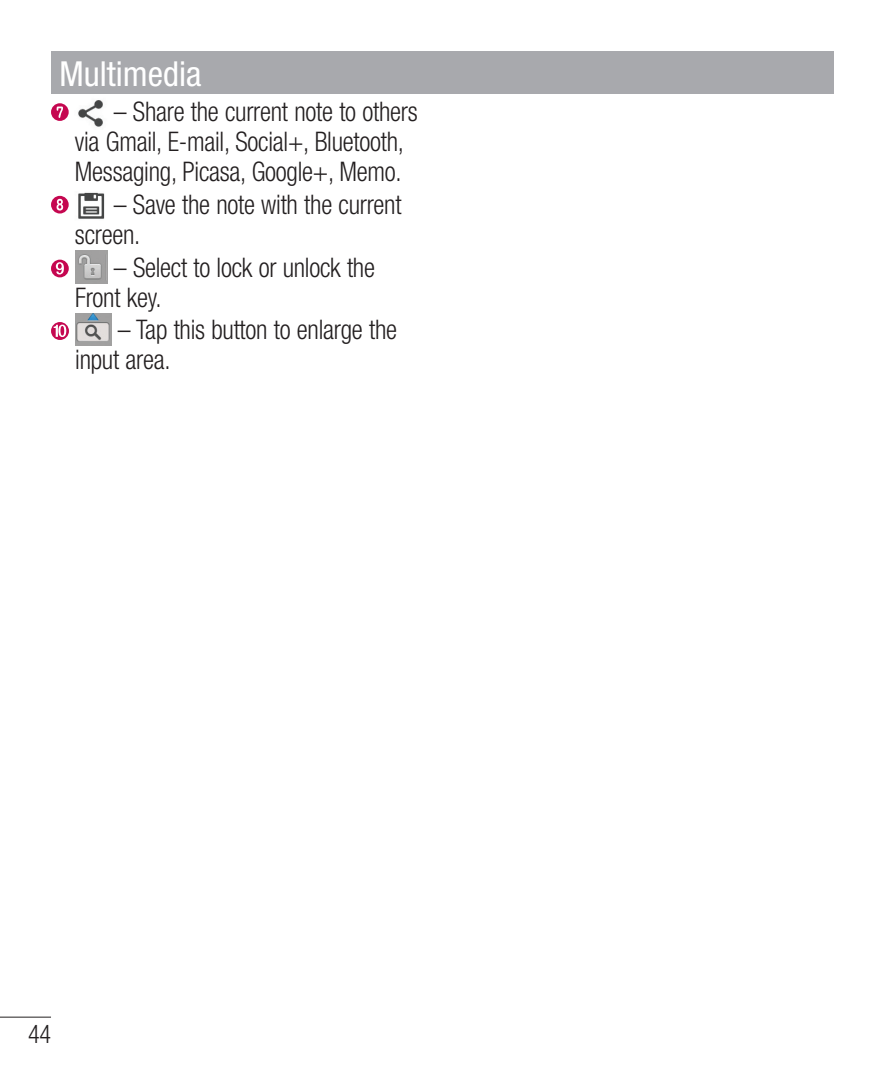
<style>
.page{position:relative;width:893px;height:1072px;background:#fff}
.page>*{position:absolute;margin:0;border:0;box-sizing:border-box;transform-origin:0 0}
.t1{font:condensed 34.5px "Helvetica Neue LT Pro";color:#fff}
.t2{font:300 condensed 27px/30px "Helvetica Neue LT Pro";letter-spacing:-.01em;color:#231f20;scale:.95 1}
.t3{font:300 condensed 25.5px "Helvetica Neue LT Pro";color:#231f20;scale:.95 1}
</style>
<div class="page">
<hr style="left:0;top:1016px;width:51px;height:1px;background:#231f20">
<svg style="left:51px;top:103px;width:18px;height:18px"></svg>
<img style="left:78px;top:100px;width:25px;height:27px">
<svg style="left:51px;top:196px;width:18px;height:17px"></svg>
<img style="left:78px;top:192px;width:27px;height:27px">
<svg style="left:51px;top:260px;width:18px;height:17px"></svg>
<img style="left:75px;top:251px;width:33px;height:32px">
<svg style="left:51px;top:322px;width:18px;height:18px"></svg>
<img style="left:75px;top:313px;width:37px;height:33px">
<div style="left:51px;top:51px;width:782px;height:43px;background:#a8a9ad"></div>
<p class="t1" style="left:60px;top:61px;width:143px">Multimedia</p>
<p class="t2" style="left:75px;top:99px;width:362px;text-indent:39px">– Share the current note to others via Gmail, E-mail, Social+, Bluetooth,<br>Messaging, Picasa, Google+, Memo.</p>
<p class="t2" style="left:75px;top:192px;width:345px;text-indent:39px">– Save the note with the current screen.</p>
<p class="t2" style="left:75px;top:255px;width:317px;text-indent:39px">– Select to lock or unlock the<br>Front key.</p>
<p class="t2" style="left:75px;top:317px;width:340px;text-indent:43px">– Tap this button to enlarge the input area.</p>
<p class="t3" style="left:28px;top:1025px;width:26px">44</p>
</div>
